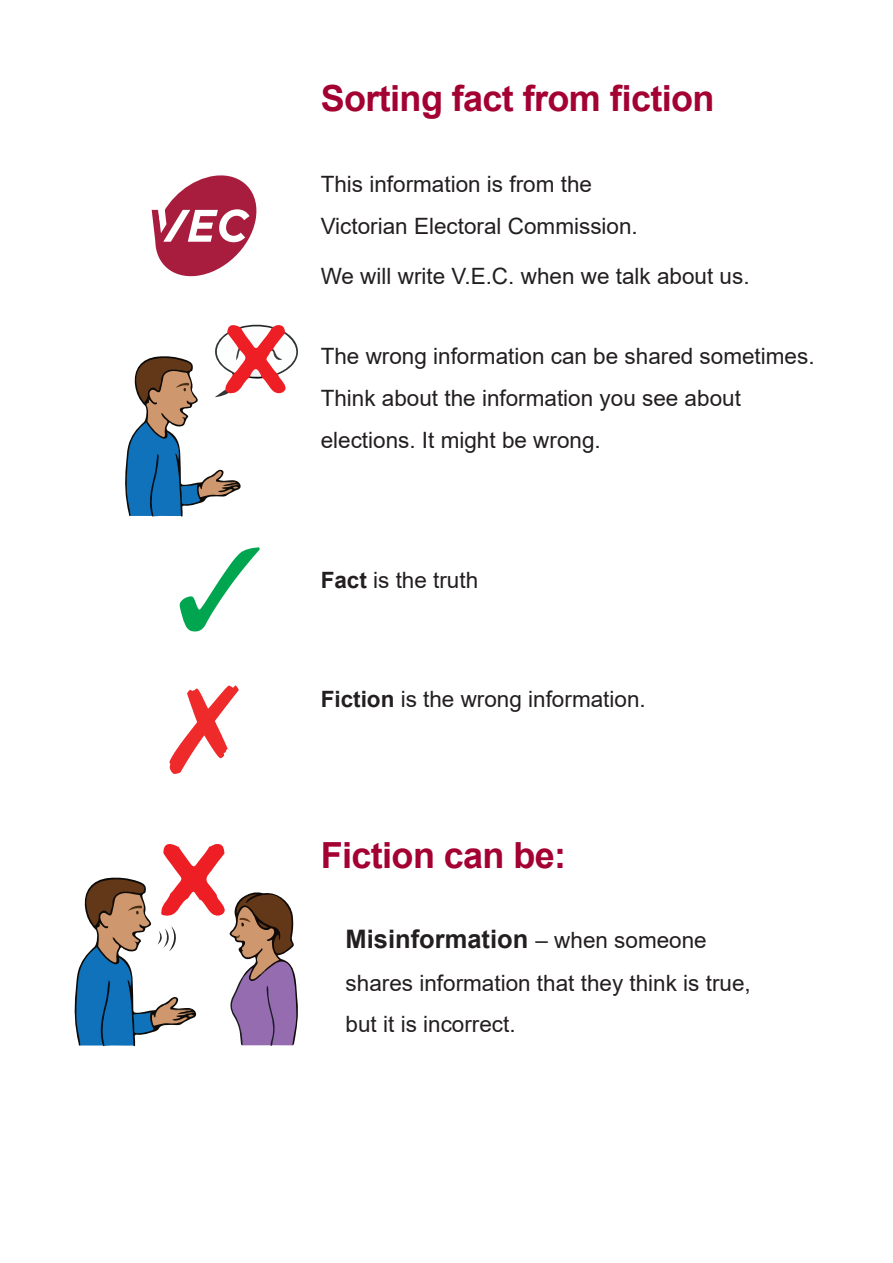
<style>
.page{position:relative;width:893px;height:1263px;background:#fff}
.page>*{position:absolute;margin:0;border:0;box-sizing:border-box;transform-origin:0 0}
.A-Head{font:700 36px "Arial";letter-spacing:-.015em;color:#a40133}
.t1{font:700 25.5px "Arial";color:#231f20}
.t2{font:22.5px/42px "Arial";color:#231f20}
.s1{font-weight:700}
.s2{font-weight:400;font-size:22.5px}
</style>
<div class="page">
<svg style="left:152px;top:175px;width:104px;height:101px"></svg>
<svg style="left:125px;top:324px;width:173px;height:193px"></svg>
<svg style="left:180px;top:547px;width:80px;height:84px"></svg>
<svg style="left:169px;top:685px;width:70px;height:89px"></svg>
<svg style="left:74px;top:844px;width:224px;height:203px"></svg>
<p class="A-Head" style="left:321px;top:73px;width:395px">Sorting fact from fiction</p>
<p class="t2" style="left:321px;top:162px;width:319px">This information is from the<br>Victorian Electoral Commission.</p>
<p class="t2" style="left:321px;top:255px;width:430px">We will write V.E.C. when we talk about us.</p>
<p class="t2" style="left:321px;top:335px;width:495px">The wrong information can be shared sometimes.</p>
<p class="t2" style="left:321px;top:377px;width:422px">Think about the information you see about elections. It might be wrong.</p>
<p class="t2" style="left:321px;top:559px;width:159px"><span class="s1">Fact</span> is the truth</p>
<p class="t2" style="left:321px;top:678px;width:327px"><span class="s1">Fiction</span> is the wrong information.</p>
<p class="A-Head" style="left:321px;top:830px;width:247px">Fiction can be:</p>
<p class="t1" style="left:346px;top:921px;width:363px">Misinformation <span class="s2">– when someone</span></p>
<p class="t2" style="left:346px;top:962px;width:407px;line-height:41.4px">shares information that they think is true, but it is incorrect.</p>
</div>
